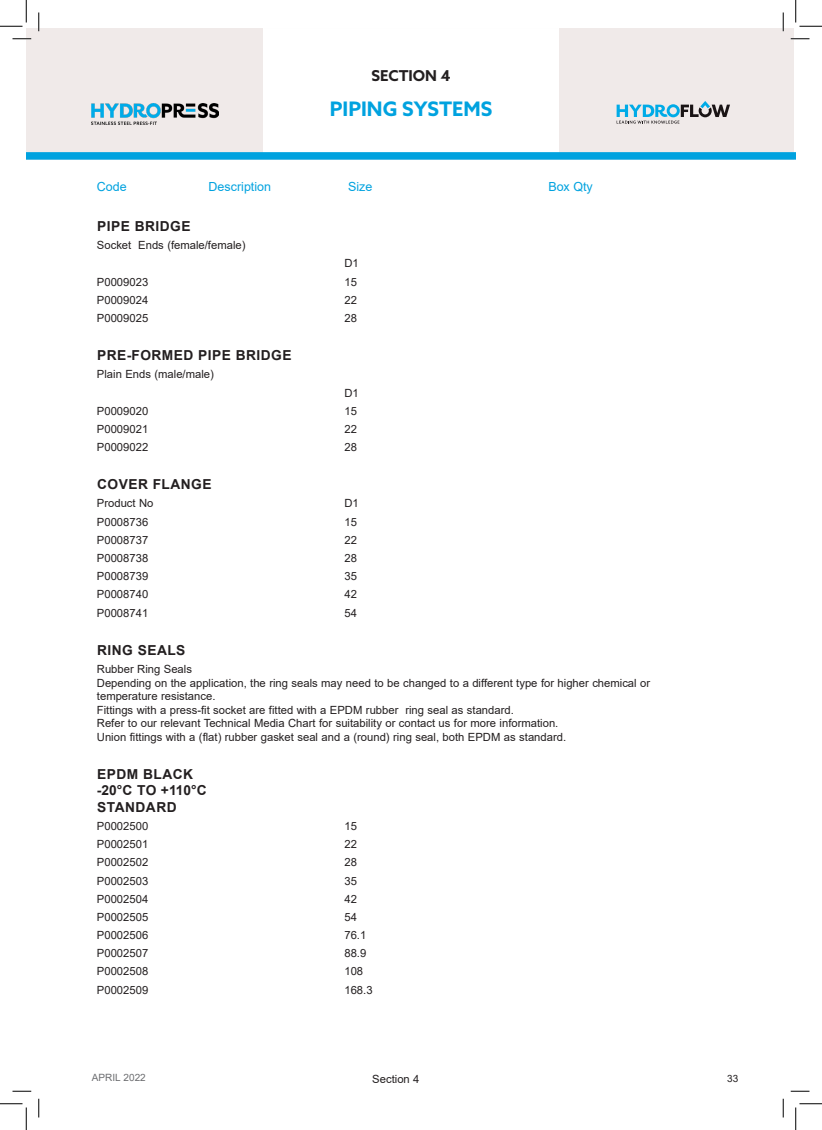
<style>
.page{position:relative;width:822px;height:1130px;background:#fff}
.page>*{position:absolute;margin:0;border:0;box-sizing:border-box;transform-origin:0 0}
.t1{font:700 20px "Azo Sans";color:#00a2df}
.t2{font:700 15px "Azo Sans";color:#231f20}
.Sub-Heads{font:700 13.75px/16.5px "Arial";letter-spacing:.035em;color:#231f20}
.t3{font:12.5px "Arial";color:#00a2df}
.Copy{font:11.25px/13.5px "Arial";color:#231f20}
.t4{font:10px "Arial";color:#6c6d70}
.t5{font:10px "Arial";color:#231f20}
</style>
<div class="page">
<div style="left:26px;top:28px;width:767px;height:132px;background:#f0eae9"></div>
<div style="left:263px;top:27px;width:296px;height:126px;background:#fff"></div>
<svg style="left:616px;top:101px;width:114px;height:23px"></svg>
<div style="left:26px;top:152px;width:769px;height:8px;background:#00a2df"></div>
<img style="left:92px;top:103px;width:127px;height:21px">
<svg style="left:12px;top:38px;width:19px;height:2px"></svg>
<svg style="left:790px;top:38px;width:19px;height:2px"></svg>
<svg style="left:12px;top:1090px;width:19px;height:2px"></svg>
<svg style="left:790px;top:1090px;width:19px;height:2px"></svg>
<svg style="left:38px;top:13px;width:2px;height:18px"></svg>
<svg style="left:38px;top:1099px;width:2px;height:18px"></svg>
<svg style="left:782px;top:13px;width:2px;height:18px"></svg>
<svg style="left:782px;top:1099px;width:2px;height:18px"></svg>
<svg style="left:0;top:0;width:27px;height:27px"></svg>
<svg style="left:0;top:1103px;width:27px;height:27px"></svg>
<svg style="left:795px;top:0;width:27px;height:27px"></svg>
<svg style="left:795px;top:1103px;width:27px;height:27px"></svg>
<h2 class="t2" style="left:371px;top:65px;width:81px">SECTION 4</h2>
<h1 class="t1" style="left:330px;top:96px;width:164px">PIPING SYSTEMS</h1>
<p class="t3" style="left:97px;top:178px;width:31px">Code</p>
<p class="t3" style="left:208px;top:178px;width:64px">Description</p>
<p class="t3" style="left:348px;top:178px;width:26px">Size</p>
<p class="t3" style="left:548px;top:178px;width:46px">Box Qty</p>
<p class="Sub-Heads" style="left:97px;top:218px;width:95px">PIPE BRIDGE</p>
<p class="Copy" style="left:97px;top:238px;width:150px">Socket Ends (female/female)</p>
<p class="Copy" style="left:344px;top:257px;width:16px">D1</p>
<p class="Copy" style="left:97px;top:275px;width:53px">P0009023</p>
<p class="Copy" style="left:344px;top:275px;width:14px">15</p>
<p class="Copy" style="left:97px;top:293px;width:53px">P0009024</p>
<p class="Copy" style="left:344px;top:293px;width:14px">22</p>
<p class="Copy" style="left:97px;top:311px;width:53px">P0009025</p>
<p class="Copy" style="left:344px;top:311px;width:14px">28</p>
<p class="Sub-Heads" style="left:97px;top:347px;width:196px">PRE-FORMED PIPE BRIDGE</p>
<p class="Copy" style="left:97px;top:367px;width:118px">Plain Ends (male/male)</p>
<p class="Copy" style="left:344px;top:386px;width:16px">D1</p>
<p class="Copy" style="left:97px;top:404px;width:53px">P0009020</p>
<p class="Copy" style="left:344px;top:404px;width:14px">15</p>
<p class="Copy" style="left:97px;top:422px;width:53px">P0009021</p>
<p class="Copy" style="left:344px;top:422px;width:14px">22</p>
<p class="Copy" style="left:97px;top:440px;width:53px">P0009022</p>
<p class="Copy" style="left:344px;top:440px;width:14px">28</p>
<p class="Sub-Heads" style="left:97px;top:476px;width:116px">COVER FLANGE</p>
<p class="Copy" style="left:97px;top:497px;width:58px">Product No</p>
<p class="Copy" style="left:344px;top:497px;width:16px">D1</p>
<p class="Copy" style="left:97px;top:515px;width:53px">P0008736</p>
<p class="Copy" style="left:344px;top:515px;width:14px">15</p>
<p class="Copy" style="left:97px;top:533px;width:53px">P0008737</p>
<p class="Copy" style="left:344px;top:533px;width:14px">22</p>
<p class="Copy" style="left:97px;top:551px;width:53px">P0008738</p>
<p class="Copy" style="left:344px;top:551px;width:14px">28</p>
<p class="Copy" style="left:97px;top:569px;width:53px">P0008739</p>
<p class="Copy" style="left:344px;top:569px;width:14px">35</p>
<p class="Copy" style="left:97px;top:588px;width:53px">P0008740</p>
<p class="Copy" style="left:344px;top:588px;width:14px">42</p>
<p class="Copy" style="left:97px;top:606px;width:53px">P0008741</p>
<p class="Copy" style="left:344px;top:606px;width:14px">54</p>
<p class="Sub-Heads" style="left:97px;top:642px;width:90px">RING SEALS</p>
<p class="Copy" style="left:97px;top:662px;width:97px">Rubber Ring Seals</p>
<p class="Copy" style="left:97px;top:676px;width:554px">Depending on the application, the ring seals may need to be changed to a different type for higher chemical or temperature resistance.</p>
<p class="Copy" style="left:97px;top:703px;width:418px">Fittings with a press-fit socket are fitted with a EPDM rubber ring seal as standard.</p>
<p class="Copy" style="left:97px;top:716px;width:463px">Refer to our relevant Technical Media Chart for suitability or contact us for more information.</p>
<p class="Copy" style="left:97px;top:730px;width:470px">Union fittings with a (flat) rubber gasket seal and a (round) ring seal, both EPDM as standard.</p>
<p class="Sub-Heads" style="left:97px;top:766px;width:97px">EPDM BLACK</p>
<p class="Sub-Heads" style="left:97px;top:782px;width:111px">-20°C TO +110°C<br>STANDARD</p>
<p class="Copy" style="left:97px;top:819px;width:53px">P0002500</p>
<p class="Copy" style="left:344px;top:819px;width:14px">15</p>
<p class="Copy" style="left:97px;top:837px;width:53px">P0002501</p>
<p class="Copy" style="left:344px;top:837px;width:14px">22</p>
<p class="Copy" style="left:97px;top:855px;width:53px">P0002502</p>
<p class="Copy" style="left:344px;top:855px;width:14px">28</p>
<p class="Copy" style="left:97px;top:874px;width:53px">P0002503</p>
<p class="Copy" style="left:344px;top:874px;width:14px">35</p>
<p class="Copy" style="left:97px;top:892px;width:53px">P0002504</p>
<p class="Copy" style="left:344px;top:892px;width:14px">42</p>
<p class="Copy" style="left:97px;top:910px;width:53px">P0002505</p>
<p class="Copy" style="left:344px;top:910px;width:14px">54</p>
<p class="Copy" style="left:97px;top:928px;width:53px">P0002506</p>
<p class="Copy" style="left:344px;top:928px;width:23px">76.1</p>
<p class="Copy" style="left:97px;top:946px;width:53px">P0002507</p>
<p class="Copy" style="left:344px;top:946px;width:23px">88.9</p>
<p class="Copy" style="left:97px;top:965px;width:53px">P0002508</p>
<p class="Copy" style="left:344px;top:965px;width:20px">108</p>
<p class="Copy" style="left:97px;top:983px;width:53px">P0002509</p>
<p class="Copy" style="left:344px;top:983px;width:30px">168.3</p>
<p class="t4" style="left:92px;top:1070px;width:55px">APRIL 2022</p>
<p class="Copy" style="left:372px;top:1072px;width:49px">Section 4</p>
<p class="t5" style="left:727px;top:1072px;width:13px">33</p>
</div>
